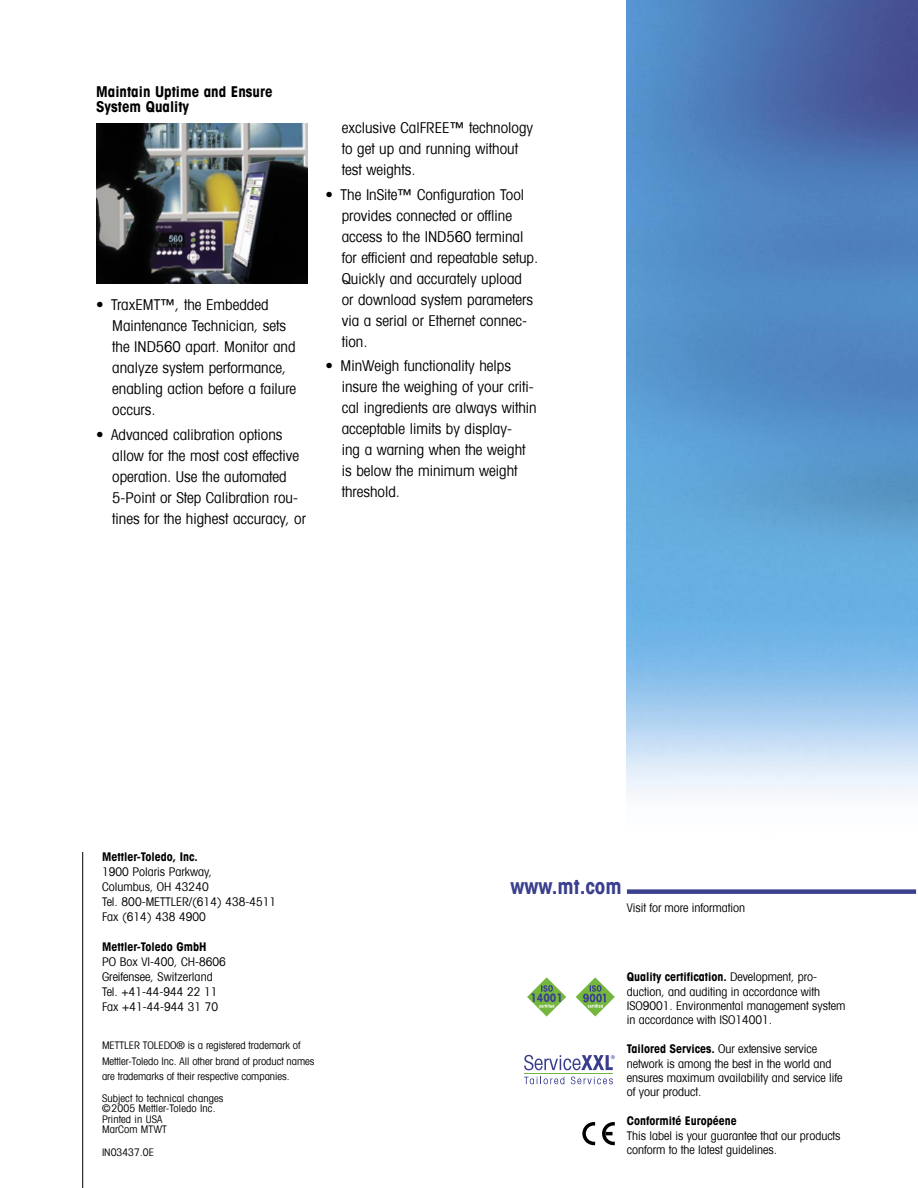
<style>
.page{position:relative;width:918px;height:1188px;background:#fff}
.page>*{position:absolute;margin:0;border:0;box-sizing:border-box;transform-origin:0 0}
.Lauftext_10_14{font:700 condensed 21px "Avant Garde";color:#3a3f8e}
.Bullets_3{font:condensed 15px/21px "Avant Garde";color:#000}
.t1{font:700 condensed 15px/15px "Avant Garde";color:#000}
.Lauftext_10_14-2{font:condensed 12px/14.4px "Avant Garde";color:#000}
.t2{font:700 condensed 12px "Avant Garde";color:#000}
.t3{font:condensed 10.5px/15.8px "Avant Garde";color:#000}
.s1{font-weight:700}
</style>
<div class="page">
<hr style="left:82px;top:852px;width:1px;height:336px;background:#000">
<img style="left:627px;top:0;width:291px;height:797px">
<div style="left:627px;top:889px;width:289px;height:5px;background:#3a3f8e"></div>
<svg style="left:582px;top:1122px;width:13px;height:23px"></svg>
<svg style="left:602px;top:1122px;width:13px;height:23px"></svg>
<svg style="left:576px;top:977px;width:39px;height:40px"></svg>
<svg style="left:583px;top:985px;width:23px;height:23px"></svg>
<svg style="left:527px;top:977px;width:39px;height:40px"></svg>
<svg style="left:524px;top:1055px;width:91px;height:15px"></svg>
<svg style="left:524px;top:1077px;width:40px;height:7px"></svg>
<svg style="left:571px;top:1077px;width:42px;height:7px"></svg>
<hr style="left:524px;top:1073px;width:89px;height:1px;background:#75b63f">
<img style="left:97px;top:123px;width:211px;height:161px">
<svg style="left:532px;top:985px;width:29px;height:23px"></svg>
<p class="t1" style="left:96px;top:84px;width:178px">Maintain Uptime and Ensure<br>System Quality</p>
<p class="Bullets_3" style="left:112px;top:294px;width:186px;text-indent:-16px">• TraxEMT™, the Embedded<br>Maintenance Technician, sets the IND560 apart. Monitor and analyze system performance, enabling action before a failure occurs.</p>
<p class="Bullets_3" style="left:112px;top:423px;width:195px;text-indent:-16px">• Advanced calibration options allow for the most cost effective operation. Use the automated<br>5-Point or Step Calibration rou&shy;tines for the highest accuracy, or</p>
<p class="Bullets_3" style="left:342px;top:117px;width:193px">exclusive CalFREE™ technology to get up and running without test weights.</p>
<p class="Bullets_3" style="left:342px;top:183px;width:198px;text-indent:-16px">• The InSite™ Configuration Tool provides connected or offline access to the IND560 terminal for efficient and repeatable setup.<br>Quickly and accurately upload<br>or download system parameters via a serial or Ethernet connec&shy;tion.</p>
<p class="Bullets_3" style="left:342px;top:355px;width:196px;text-indent:-16px">• MinWeigh functionality helps insure the weighing of your criti&shy;cal ingredients are always within acceptable limits by display-<br>ing a warning when the weight is below the minimum weight threshold.</p>
<p class="t2" style="left:102px;top:849px;width:97px">Mettler-Toledo, Inc.</p>
<p class="Lauftext_10_14-2" style="left:102px;top:864px;width:176px;line-height:15px">1900 Polaris Parkway,<br>Columbus, OH 43240<br>Tel. 800-METTLER/(614) 438-4511</p>
<p class="Lauftext_10_14-2" style="left:102px;top:910px;width:105px">Fax (614) 438 4900</p>
<p class="Lauftext_10_14-2" style="left:102px;top:939px;width:125px;line-height:15px"><span class="s1">Mettler-Toledo GmbH<br></span>PO Box VI-400, CH-8606</p>
<p class="Lauftext_10_14-2" style="left:102px;top:969px;width:117px;line-height:15px">Greifensee, Switzerland<br>Tel. +41-44-944 22 11</p>
<p class="Lauftext_10_14-2" style="left:102px;top:1000px;width:118px">Fax +41-44-944 31 70</p>
<p class="t3" style="left:102px;top:1037px;width:214px">METTLER TOLEDO® is a registered trademark of<br>Mettler-Toledo Inc. All other brand of product names are trademarks of their respective companies.</p>
<p class="t3" style="left:102px;top:1090px;width:123px">Subject to technical changes</p>
<p class="t3" style="left:102px;top:1100px;width:115px">©2005 Mettler-Toledo Inc.</p>
<p class="t3" style="left:102px;top:1111px;width:62px">Printed in USA</p>
<p class="t3" style="left:102px;top:1121px;width:66px">MarCom MTWT</p>
<p class="t3" style="left:102px;top:1144px;width:53px">IN03437.0E</p>
<p class="Lauftext_10_14" style="left:511px;top:873px;width:113px">www.mt.com</p>
<p class="Lauftext_10_14-2" style="left:627px;top:900px;width:120px">Visit for more information</p>
<p class="Lauftext_10_14-2" style="left:627px;top:969px;width:220px"><span class="s1">Quality certification.</span> Development, pro&shy;duction, and auditing in accordance with ISO9001. Environmental management system in accordance with ISO14001.</p>
<p class="Lauftext_10_14-2" style="left:627px;top:1041px;width:217px"><span class="s1">Tailored Services.</span> Our extensive service network is among the best in the world and ensures maximum availability and service life of your product.</p>
<p class="t2" style="left:627px;top:1113px;width:112px">Conformité Européene</p>
<p class="Lauftext_10_14-2" style="left:627px;top:1128px;width:215px">This label is your guarantee that our products conform to the latest guidelines.</p>
</div>
